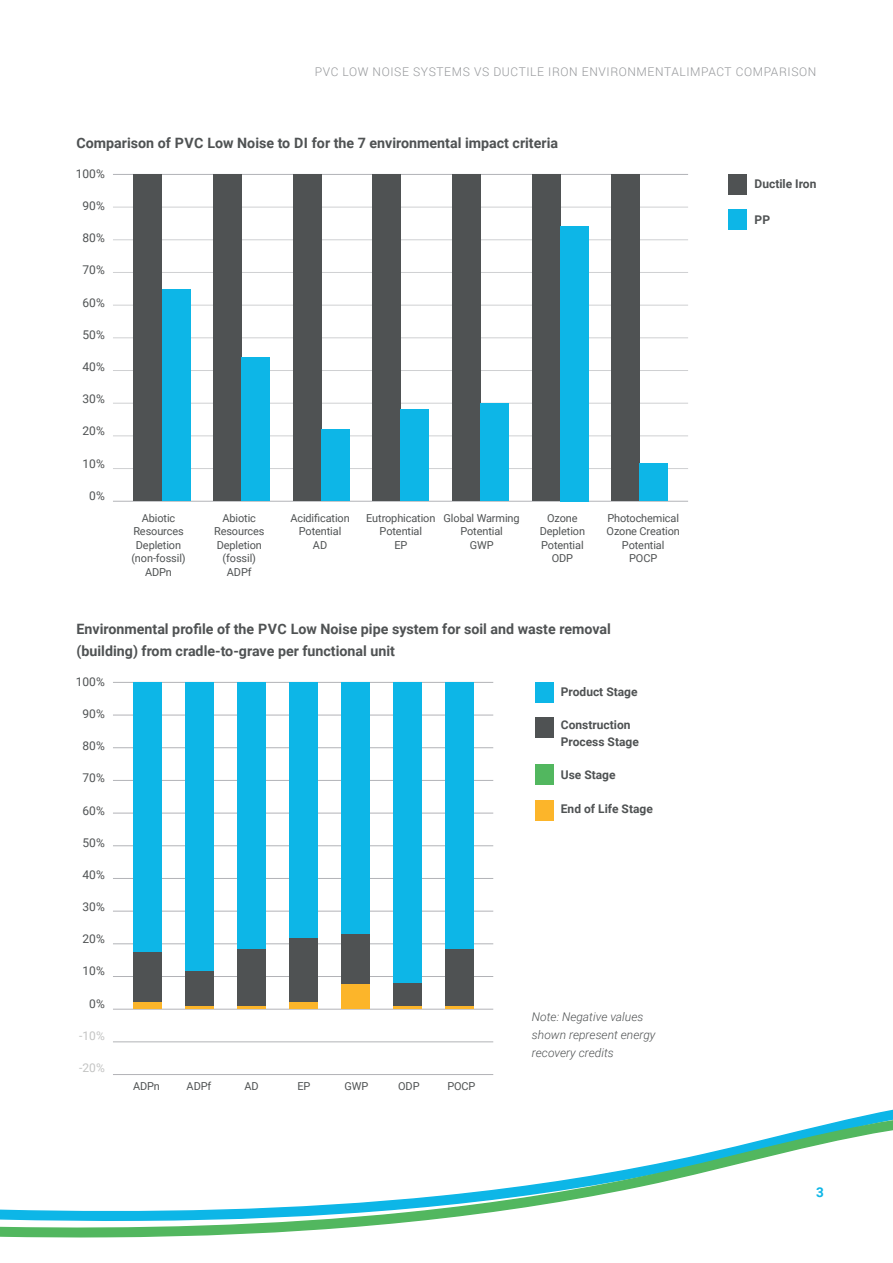
<style>
.page{position:relative;width:893px;height:1263px;background:#fff}
.page>*{position:absolute;margin:0;border:0;box-sizing:border-box;transform-origin:0 0}
.t1{font:700 14.25px/22.5px "Roboto";color:#4f5253}
.t2{font:700 13.5px "Roboto";color:#0db6e7}
.t3{font:700 12px/16.5px "Roboto";color:#4f5253}
.t4{font:12px "Roboto";color:#4f5253}
.t5{font:300 12px "Roboto";letter-spacing:.05em;color:#939598}
.t6{font:italic 300 12px/18px "Roboto";color:#4f5253}
.t7{font:12px "Roboto";color:#c3c4c3}
.t8{font:10.95px/13.5px "Roboto";letter-spacing:-.01em;color:#4f5253;text-align:center}
</style>
<div class="page">
<hr style="left:113px;top:174px;width:575px;height:1px;background:#b2b3b7">
<hr style="left:113px;top:501px;width:575px;height:1px;background:#b2b3b7">
<hr style="left:113px;top:207px;width:575px;height:1px;background:#cfd0d2">
<hr style="left:113px;top:239px;width:575px;height:1px;background:#cfd0d2">
<hr style="left:113px;top:272px;width:575px;height:1px;background:#cfd0d2">
<hr style="left:113px;top:305px;width:575px;height:1px;background:#cfd0d2">
<hr style="left:113px;top:337px;width:575px;height:1px;background:#cfd0d2">
<hr style="left:113px;top:370px;width:575px;height:1px;background:#cfd0d2">
<hr style="left:113px;top:403px;width:575px;height:1px;background:#cfd0d2">
<hr style="left:113px;top:436px;width:575px;height:1px;background:#cfd0d2">
<hr style="left:113px;top:468px;width:575px;height:1px;background:#cfd0d2">
<div style="left:134px;top:174px;width:28px;height:327px;background:#4f5253"></div>
<div style="left:162px;top:289px;width:28px;height:212px;background:#0db6e7"></div>
<div style="left:213px;top:174px;width:29px;height:327px;background:#4f5253"></div>
<div style="left:242px;top:357px;width:28px;height:144px;background:#0db6e7"></div>
<div style="left:293px;top:174px;width:28px;height:327px;background:#4f5253"></div>
<div style="left:321px;top:429px;width:28px;height:72px;background:#0db6e7"></div>
<div style="left:373px;top:174px;width:28px;height:327px;background:#4f5253"></div>
<div style="left:401px;top:409px;width:28px;height:92px;background:#0db6e7"></div>
<div style="left:452px;top:174px;width:28px;height:327px;background:#4f5253"></div>
<div style="left:480px;top:403px;width:29px;height:98px;background:#0db6e7"></div>
<div style="left:532px;top:174px;width:28px;height:327px;background:#4f5253"></div>
<div style="left:612px;top:174px;width:28px;height:327px;background:#4f5253"></div>
<div style="left:640px;top:463px;width:28px;height:38px;background:#0db6e7"></div>
<div style="left:729px;top:210px;width:18px;height:20px;background:#0db6e7"></div>
<div style="left:729px;top:174px;width:18px;height:20px;background:#4f5253"></div>
<div style="left:535px;top:717px;width:18px;height:21px;background:#4f5253"></div>
<div style="left:535px;top:682px;width:18px;height:20px;background:#0db6e7"></div>
<div style="left:535px;top:800px;width:18px;height:20px;background:#fcb52a"></div>
<div style="left:535px;top:764px;width:18px;height:21px;background:#52b75f"></div>
<hr style="left:113px;top:682px;width:380px;height:1px;background:#b2b3b7">
<hr style="left:113px;top:715px;width:380px;height:1px;background:#b2b3b7">
<hr style="left:113px;top:747px;width:380px;height:1px;background:#b2b3b7">
<hr style="left:113px;top:780px;width:380px;height:1px;background:#b2b3b7">
<hr style="left:113px;top:813px;width:380px;height:1px;background:#b2b3b7">
<hr style="left:113px;top:845px;width:380px;height:1px;background:#b2b3b7">
<hr style="left:113px;top:878px;width:380px;height:1px;background:#b2b3b7">
<hr style="left:113px;top:911px;width:380px;height:1px;background:#b2b3b7">
<hr style="left:113px;top:943px;width:380px;height:1px;background:#b2b3b7">
<hr style="left:113px;top:976px;width:380px;height:1px;background:#b2b3b7">
<hr style="left:113px;top:1009px;width:380px;height:1px;background:#b2b3b7">
<hr style="left:113px;top:1041px;width:380px;height:1px;background:#b2b3b7">
<hr style="left:113px;top:1074px;width:380px;height:1px;background:#b2b3b7">
<div style="left:134px;top:682px;width:28px;height:327px;background:#0db6e7"></div>
<div style="left:134px;top:952px;width:28px;height:57px;background:#4f5253"></div>
<div style="left:134px;top:1003px;width:28px;height:6px;background:#fcb52a"></div>
<div style="left:186px;top:682px;width:28px;height:324px;background:#0db6e7"></div>
<div style="left:186px;top:971px;width:28px;height:38px;background:#4f5253"></div>
<div style="left:237px;top:682px;width:29px;height:327px;background:#0db6e7"></div>
<div style="left:237px;top:949px;width:29px;height:60px;background:#4f5253"></div>
<div style="left:289px;top:682px;width:29px;height:327px;background:#0db6e7"></div>
<div style="left:289px;top:938px;width:29px;height:71px;background:#4f5253"></div>
<div style="left:341px;top:682px;width:28px;height:327px;background:#0db6e7"></div>
<div style="left:341px;top:934px;width:28px;height:75px;background:#4f5253"></div>
<div style="left:341px;top:985px;width:28px;height:24px;background:#fcb52a"></div>
<div style="left:393px;top:682px;width:28px;height:327px;background:#0db6e7"></div>
<div style="left:393px;top:983px;width:28px;height:26px;background:#4f5253"></div>
<div style="left:445px;top:682px;width:28px;height:324px;background:#0db6e7"></div>
<div style="left:445px;top:949px;width:28px;height:60px;background:#4f5253"></div>
<svg style="left:0;top:1114px;width:893px;height:123px"></svg>
<hr style="left:185px;top:1006px;width:29px;height:3px;background:#fcb52a">
<hr style="left:237px;top:1006px;width:29px;height:3px;background:#fcb52a">
<div style="left:560px;top:226px;width:28px;height:275px;background:#0db6e7"></div>
<div style="left:289px;top:1003px;width:29px;height:6px;background:#fcb52a"></div>
<hr style="left:393px;top:1006px;width:28px;height:3px;background:#fcb52a">
<hr style="left:445px;top:1006px;width:28px;height:3px;background:#fcb52a">
<p class="t5" style="left:315px;top:64px;width:503px">PVC LOW NOISE SYSTEMS VS DUCTILE IRON ENVIRONMENTALIMPACT COMPARISON</p>
<h1 class="t1" style="left:77px;top:131px;width:483px">Comparison of PVC Low Noise to DI for the 7 environmental impact criteria</h1>
<p class="t4" style="left:76px;top:165px;width:31px">100%</p>
<p class="t4" style="left:83px;top:197px;width:24px">90%</p>
<p class="t4" style="left:83px;top:230px;width:24px">80%</p>
<p class="t4" style="left:83px;top:262px;width:24px">70%</p>
<p class="t4" style="left:83px;top:294px;width:24px">60%</p>
<p class="t4" style="left:83px;top:326px;width:24px">50%</p>
<p class="t4" style="left:83px;top:358px;width:24px">40%</p>
<p class="t4" style="left:83px;top:390px;width:24px">30%</p>
<p class="t4" style="left:83px;top:423px;width:24px">20%</p>
<p class="t4" style="left:83px;top:455px;width:24px">10%</p>
<p class="t4" style="left:89px;top:487px;width:17px">0%</p>
<p class="t8" style="left:131px;top:510px;width:56px">Abiotic<br>Resources<br>Depletion (non-fossil)<br>ADPn</p>
<p class="t8" style="left:214px;top:510px;width:52px">Abiotic<br>Resources<br>Depletion (fossil)<br>ADPf</p>
<p class="t8" style="left:290px;top:510px;width:61px">Acidification<br>Potential<br>AD</p>
<p class="t8" style="left:366px;top:510px;width:71px">Eutrophication<br>Potential<br>EP</p>
<p class="t8" style="left:444px;top:510px;width:78px">Global Warming<br>Potential<br>GWP</p>
<p class="t8" style="left:540px;top:510px;width:47px">Ozone<br>Depletion<br>Potential<br>ODP</p>
<p class="t8" style="left:607px;top:510px;width:75px">Photochemical<br>Ozone Creation<br>Potential<br>POCP</p>
<h1 class="t1" style="left:77px;top:617px;width:536px">Environmental profile of the PVC Low Noise pipe system for soil and waste removal (building) from cradle-to-grave per functional unit</h1>
<p class="t3" style="left:561px;top:683px;width:78px">Product Stage</p>
<p class="t3" style="left:561px;top:716px;width:79px">Construction<br>Process Stage</p>
<p class="t3" style="left:561px;top:766px;width:56px">Use Stage</p>
<p class="t3" style="left:561px;top:800px;width:93px">End of Life Stage</p>
<p class="t4" style="left:76px;top:673px;width:31px">100%</p>
<p class="t4" style="left:83px;top:705px;width:24px">90%</p>
<p class="t4" style="left:83px;top:737px;width:24px">80%</p>
<p class="t4" style="left:83px;top:770px;width:24px">70%</p>
<p class="t4" style="left:83px;top:802px;width:24px">60%</p>
<p class="t4" style="left:83px;top:834px;width:24px">50%</p>
<p class="t4" style="left:83px;top:866px;width:24px">40%</p>
<p class="t4" style="left:83px;top:898px;width:24px">30%</p>
<p class="t4" style="left:83px;top:930px;width:24px">20%</p>
<p class="t4" style="left:83px;top:963px;width:24px">10%</p>
<p class="t4" style="left:89px;top:995px;width:17px">0%</p>
<p class="t7" style="left:79px;top:1027px;width:27px">-10%</p>
<p class="t7" style="left:79px;top:1059px;width:27px">-20%</p>
<p class="t6" style="left:532px;top:1007px;width:125px">Note: Negative values shown represent energy recovery credits</p>
<p class="t8" style="left:133px;top:1078px;width:28px">ADPn</p>
<p class="t8" style="left:187px;top:1078px;width:26px">ADPf</p>
<p class="t8" style="left:244px;top:1078px;width:16px">AD</p>
<p class="t8" style="left:297px;top:1078px;width:15px">EP</p>
<p class="t8" style="left:344px;top:1078px;width:25px">GWP</p>
<p class="t8" style="left:398px;top:1078px;width:23px">ODP</p>
<p class="t8" style="left:447px;top:1078px;width:30px">POCP</p>
<p class="t3" style="left:755px;top:175px;width:63px">Ductile Iron</p>
<p class="t3" style="left:755px;top:211px;width:17px">PP</p>
<p class="t2" style="left:816px;top:1183px;width:9px">3</p>
</div>
